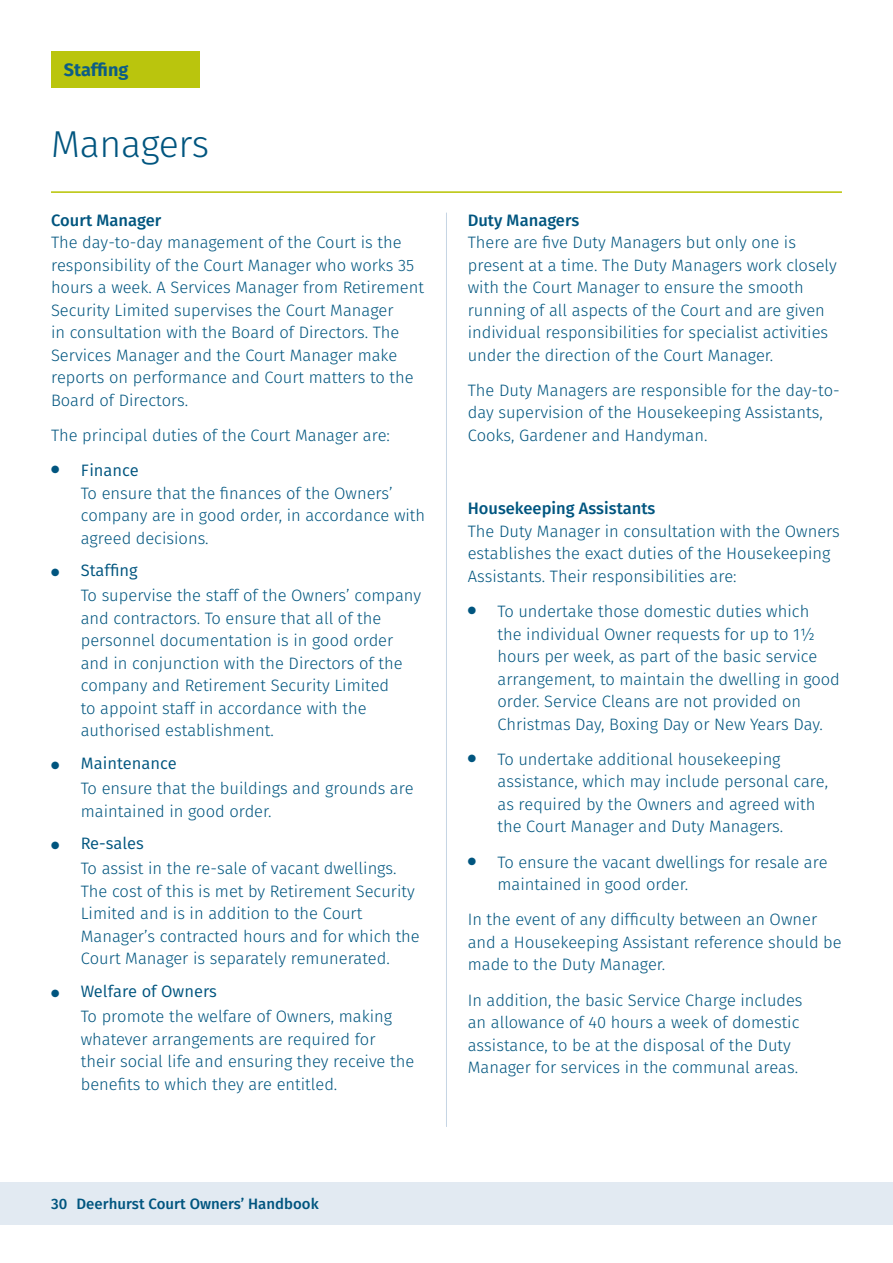
<style>
.page{position:relative;width:893px;height:1263px;background:#fff}
.page>*{position:absolute;margin:0;border:0;box-sizing:border-box;transform-origin:0 0}
.t1{font:300 37.5px "Fira Sans";letter-spacing:-.01em;color:#00557f}
.t2{font:700 18px "Fira Sans";color:#00557f}
.t3{font:300 16.5px/22.5px "Fira Sans";color:#00557f}
.t4{font:500 16.5px "Fira Sans";color:#00557f}
.t5{font:500 15px "Fira Sans";color:#00557f}
.s1{font-weight:400}
</style>
<div class="page">
<div style="left:0;top:1182px;width:893px;height:43px;background:#e2eaf2"></div>
<hr style="left:446px;top:213px;width:1px;height:914px;background:#c6d5e4">
<hr style="left:51px;top:191px;width:791px;height:2px;background:#b7c200">
<div style="left:51px;top:51px;width:149px;height:36px;background:#bac50d"></div>
<p class="t2" style="left:64px;top:57px;width:66px">Staffing</p>
<h1 class="t1" style="left:51px;top:118px;width:160px">Managers</h1>
<p class="t4" style="left:51px;top:208px;width:112px">Court Manager</p>
<p class="t3" style="left:51px;top:232px;width:375px">The day-to-day management of the Court is the responsibility of the Court Manager who works 35 hours a week. A Services Manager from Retirement Security Limited supervises the Court Manager<br>in consultation with the Board of Directors. The Services Manager and the Court Manager make reports on performance and Court matters to the Board of Directors.</p>
<p class="t3" style="left:51px;top:425px;width:340px">The principal duties of the Court Manager are:</p>
<p class="t3" style="left:81px;top:460px;width:346px;text-indent:-30px">● <span class="s1">Finance<br></span>To ensure that the finances of the Owners’ company are in good order, in accordance with agreed decisions.</p>
<p class="t3" style="left:81px;top:559px;width:342px;line-height:25.5px;text-indent:-30px">● <span class="s1">Staffing<br></span>To supervise the staff of the Owners’ company</p>
<p class="t3" style="left:81px;top:608px;width:323px">and contractors. To ensure that all of the personnel documentation is in good order and in conjunction with the Directors of the company and Retirement Security Limited to appoint staff in accordance with the authorised establishment.</p>
<p class="t3" style="left:81px;top:751px;width:334px;line-height:25.5px;text-indent:-30px">● <span class="s1">Maintenance<br></span>To ensure that the buildings and grounds are</p>
<p class="t3" style="left:81px;top:801px;width:192px">maintained in good order.</p>
<p class="t3" style="left:81px;top:832px;width:317px;line-height:25.5px;text-indent:-30px">● <span class="s1">Re-sales<br></span>To assist in the re-sale of vacant dwellings.</p>
<p class="t3" style="left:81px;top:881px;width:341px">The cost of this is met by Retirement Security Limited and is in addition to the Court Manager’s contracted hours and for which the Court Manager is separately remunerated.</p>
<p class="t3" style="left:81px;top:979px;width:313px;line-height:25.5px;text-indent:-30px">● <span class="s1">Welfare of Owners<br></span>To promote the welfare of Owners, making</p>
<p class="t3" style="left:81px;top:1029px;width:335px">whatever arrangements are required for their social life and ensuring they receive the benefits to which they are entitled.</p>
<p class="t5" style="left:51px;top:1193px;width:269px">30 Deerhurst Court Owners’ Handbook</p>
<p class="t4" style="left:468px;top:208px;width:113px">Duty Managers</p>
<p class="t3" style="left:468px;top:232px;width:371px">There are five Duty Managers but only one is present at a time. The Duty Managers work closely with the Court Manager to ensure the smooth running of all aspects of the Court and are given individual responsibilities for specialist activities under the direction of the Court Manager.</p>
<p class="t3" style="left:468px;top:380px;width:373px">The Duty Managers are responsible for the day-to&shy;day supervision of the Housekeeping Assistants,<br>Cooks, Gardener and Handyman.</p>
<p class="t4" style="left:468px;top:497px;width:189px">Housekeeping Assistants</p>
<p class="t3" style="left:468px;top:521px;width:374px">The Duty Manager in consultation with the Owners establishes the exact duties of the Housekeeping<br>Assistants. Their responsibilities are:</p>
<p class="t3" style="left:497px;top:601px;width:344px;text-indent:-30px">● To undertake those domestic duties which<br>the individual Owner requests for up to 1½ hours per week, as part of the basic service arrangement, to maintain the dwelling in good order. Service Cleans are not provided on Christmas Day, Boxing Day or New Years Day.</p>
<p class="t3" style="left:497px;top:749px;width:332px;text-indent:-30px">● To undertake additional housekeeping assistance, which may include personal care, as required by the Owners and agreed with the Court Manager and Duty Managers.</p>
<p class="t3" style="left:497px;top:852px;width:332px;text-indent:-30px">● To ensure the vacant dwellings for resale are maintained in good order.</p>
<p class="t3" style="left:468px;top:910px;width:375px">In the event of any difficulty between an Owner and a Housekeeping Assistant reference should be made to the Duty Manager.</p>
<p class="t3" style="left:468px;top:990px;width:336px">In addition, the basic Service Charge includes an allowance of 40 hours a week of domestic assistance, to be at the disposal of the Duty Manager for services in the communal areas.</p>
</div>
